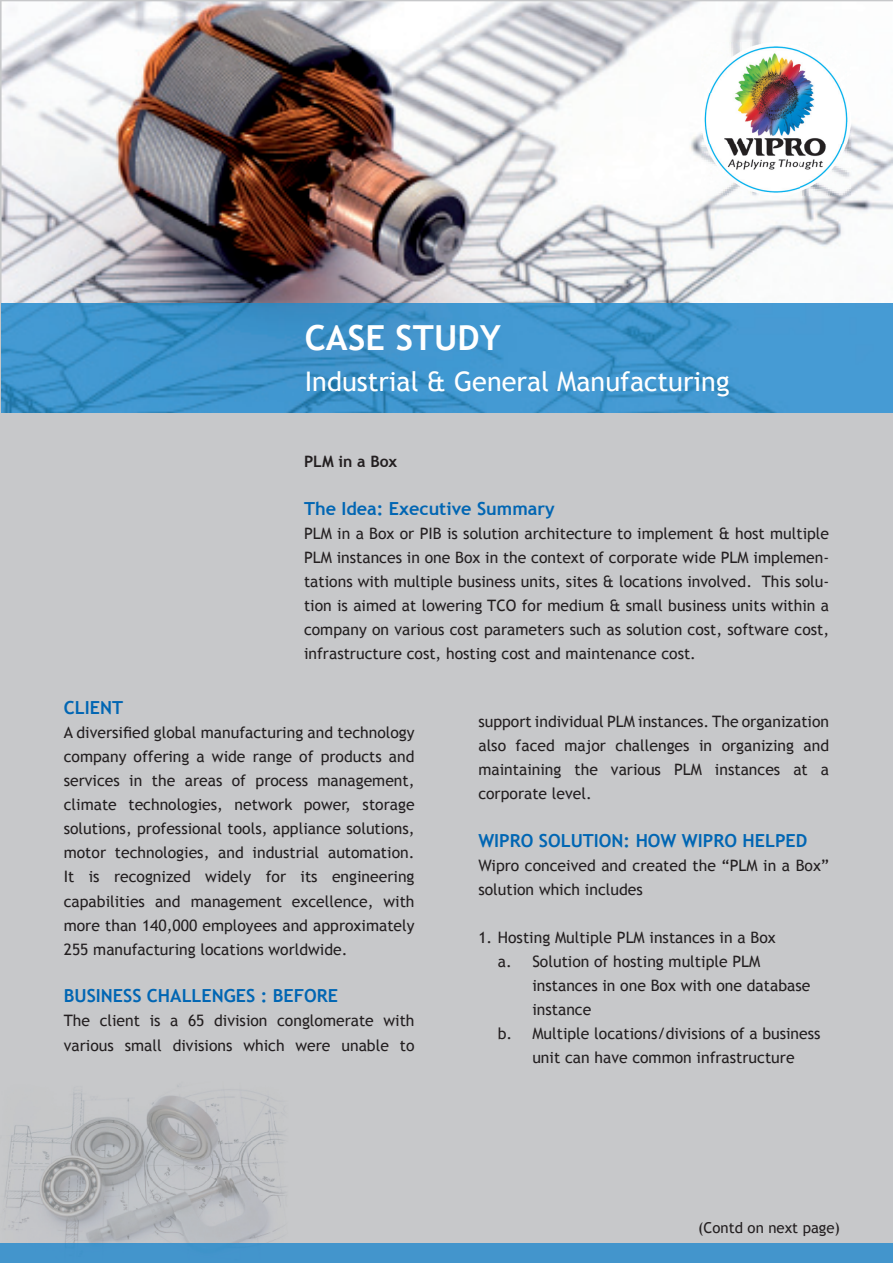
<style>
.page{position:relative;width:893px;height:1263px;background:#c7c8ca}
.page>*{position:absolute;margin:0;border:0;box-sizing:border-box;transform-origin:0 0}
.t1{font:700 34.5px "Trebuchet MS";color:#fff}
.t2{font:27px "Trebuchet MS";color:#fff}
.t3{font:700 18px "Trebuchet MS";color:#0166b3}
.t4{font:15.75px/24px "Trebuchet MS";color:#231f20;text-align:justify}
.t5{font:700 15.75px "Trebuchet MS";color:#231f20}
.t6{font:15px "Trebuchet MS";color:#231f20}
</style>
<div class="page">
<img style="left:2px;top:1px;width:891px;height:411px">
<hr style="left:1px;top:303px;width:1px;height:109px;background:#4395cc">
<img style="left:2px;top:303px;width:890px;height:109px">
<img style="left:0;top:1086px;width:288px;height:177px">
<img style="left:701px;top:42px;width:149px;height:153px">
<div style="left:288px;top:1244px;width:604px;height:19px;background:#4395cc"></div>
<div style="left:1px;top:1244px;width:287px;height:19px;background:#4395cc"></div>
<h1 class="t1" style="left:305px;top:317px;width:198px">CASE STUDY</h1>
<h2 class="t2" style="left:305px;top:365px;width:426px">Industrial &amp; General Manufacturing</h2>
<p class="t5" style="left:304px;top:451px;width:95px">PLM in a Box</p>
<p class="t3" style="left:304px;top:497px;width:252px">The Idea: Executive Summary</p>
<p class="t4" style="left:304px;top:521px;width:527px">PLM in a Box or PIB is solution architecture to implement &amp; host multiple PLM instances in one Box in the context of corporate wide PLM implemen&shy;tations with multiple business units, sites &amp; locations involved. This solu&shy;tion is aimed at lowering TCO for medium &amp; small business units within a company on various cost parameters such as solution cost, software cost, infrastructure cost, hosting cost and maintenance cost.</p>
<p class="t3" style="left:64px;top:697px;width:61px">CLIENT</p>
<p class="t4" style="left:64px;top:721px;width:352px">A diversified global manufacturing and technology company offering a wide range of products and services in the areas of process management, climate technologies, network power, storage solutions, professional tools, appliance solutions, motor technologies, and industrial automation.<br>It is recognized widely for its engineering capabilities and management excellence, with more than 140,000 employees and approximately 255 manufacturing locations worldwide.</p>
<p class="t3" style="left:64px;top:985px;width:276px">BUSINESS CHALLENGES : BEFORE</p>
<p class="t4" style="left:64px;top:1009px;width:352px">The client is a 65 division conglomerate with various small divisions which were unable to</p>
<p class="t4" style="left:478px;top:709px;width:352px">support individual PLM instances. The organization also faced major challenges in organizing and maintaining the various PLM instances at a corporate level.</p>
<p class="t3" style="left:478px;top:829px;width:331px">WIPRO SOLUTION: HOW WIPRO HELPED</p>
<p class="t4" style="left:478px;top:853px;width:352px">Wipro conceived and created the “PLM in a Box” solution which includes</p>
<p class="t4" style="left:478px;top:925px;width:299px">1. Hosting Multiple PLM instances in a Box</p>
<p class="t4" style="left:498px;top:949px;width:264px">a. Solution of hosting multiple PLM</p>
<p class="t4" style="left:532px;top:973px;width:280px">instances in one Box with one database</p>
<p class="t4" style="left:532px;top:997px;width:60px">instance</p>
<p class="t4" style="left:498px;top:1021px;width:324px">b. Multiple locations/divisions of a business</p>
<p class="t4" style="left:532px;top:1045px;width:264px">unit can have common infrastructure</p>
<p class="t6" style="left:698px;top:1219px;width:144px">(Contd on next page)</p>
</div>
